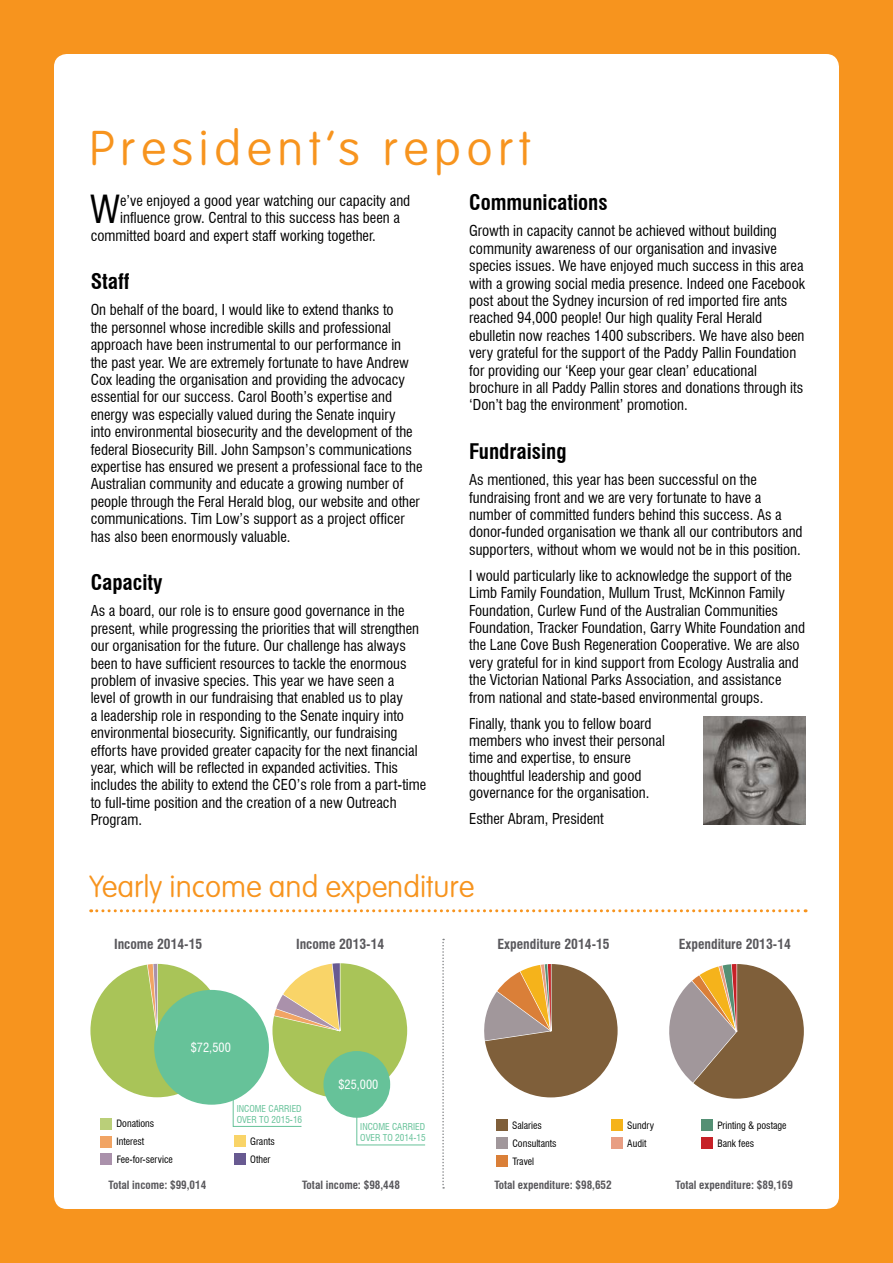
<style>
.page{position:relative;width:893px;height:1263px;background:#f7941e}
.page>*{position:absolute;margin:0;border:0;box-sizing:border-box;transform-origin:0 0}
.t1{font:100 48px "VAG Rounded";letter-spacing:.12em;color:#f7941e}
.t2{font:condensed 37.8px "Swiss 721 BT";color:#000}
.t3{font:100 30px "VAG Rounded";color:#f7941e}
.t4{font:700 condensed 21px "Swiss 721 BT";color:#000}
.t5{font:condensed 14.7px/17.4px "Swiss 721 BT";color:#000}
.t6{font:700 condensed 13.65px "Swiss 721 BT";color:#59585c}
.t7{font:condensed 12.3px "Swiss 721 BT";color:#fff}
.t8{font:700 condensed 11.1px "Swiss 721 BT";color:#59585c}
.t9{font:condensed 9.9px/17.2px "Swiss 721 BT";color:#010101}
.t10{font:condensed 9.3px/11.1px "Swiss 721 BT";color:#66c299}
</style>
<div class="page">
<div style="left:54px;top:54px;width:785px;height:1155px;background:#fff;border-radius:13px"></div>
<img style="left:703px;top:717px;width:102px;height:108px">
<svg style="left:91px;top:909px;width:715px;height:3px"></svg>
<svg style="left:90px;top:963px;width:132px;height:135px"></svg>
<svg style="left:484px;top:964px;width:134px;height:134px"></svg>
<div style="left:101px;top:1118px;width:11px;height:11px;background:#bacf79"></div>
<div style="left:101px;top:1136px;width:11px;height:11px;background:#f1a464"></div>
<div style="left:101px;top:1153px;width:11px;height:11px;background:#aa91ab"></div>
<div style="left:234px;top:1135px;width:11px;height:11px;background:#f9d468"></div>
<div style="left:234px;top:1153px;width:11px;height:11px;background:#685a91"></div>
<div style="left:496px;top:1119px;width:11px;height:11px;background:#7f5f3a"></div>
<div style="left:611px;top:1119px;width:11px;height:11px;background:#f5b31b"></div>
<div style="left:496px;top:1155px;width:11px;height:11px;background:#da7f38"></div>
<div style="left:701px;top:1137px;width:11px;height:11px;background:#c62127"></div>
<div style="left:496px;top:1137px;width:11px;height:11px;background:#a1979b"></div>
<div style="left:611px;top:1137px;width:11px;height:11px;background:#e89e83"></div>
<div style="left:701px;top:1119px;width:11px;height:11px;background:#549074"></div>
<svg style="left:669px;top:964px;width:135px;height:135px"></svg>
<div style="left:154px;top:990px;width:115px;height:115px;background:#66c299;border-radius:50%"></div>
<svg style="left:233px;top:963px;width:192px;height:182px"></svg>
<svg style="left:442px;top:939px;width:2px;height:249px"></svg>
<h1 class="t1" style="left:90px;top:121px;width:443px">President’s report</h1>
<h2 class="t2" style="left:90px;top:187px;width:31px">W</h2>
<p class="t5" style="left:120px;top:192px;width:292px">e’ve enjoyed a good year watching our capacity and</p>
<h3 class="t4" style="left:469px;top:190px;width:140px">Communications</h3>
<p class="t5" style="left:469px;top:222px;width:337px">Growth in capacity cannot be achieved without building community awareness of our organisation and invasive species issues. We have enjoyed much success in this area with a growing social media presence. Indeed one Facebook post about the Sydney incursion of red imported fire ants reached 94,000 people! Our high quality Feral Herald ebulletin now reaches 1400 subscribers. We have also been very grateful for the support of the Paddy Pallin Foundation for providing our ‘Keep your gear clean’ educational brochure in all Paddy Pallin stores and donations through its ‘Don’t bag the environment’ promotion.</p>
<h3 class="t4" style="left:469px;top:439px;width:99px">Fundraising</h3>
<p class="t5" style="left:469px;top:471px;width:335px">As mentioned, this year has been successful on the fundraising front and we are very fortunate to have a number of committed funders behind this success. As a donor-funded organisation we thank all our contributors and supporters, without whom we would not be in this position.</p>
<p class="t5" style="left:469px;top:567px;width:337px">I would particularly like to acknowledge the support of the Limb Family Foundation, Mullum Trust, McKinnon Family Foundation, Curlew Fund of the Australian Communities Foundation, Tracker Foundation, Garry White Foundation and the Lane Cove Bush Regeneration Cooperative. We are also very grateful for in kind support from Ecology Australia and the Victorian National Parks Association, and assistance from national and state-based environmental groups.</p>
<p class="t5" style="left:469px;top:714px;width:197px">Finally, thank you to fellow board members who invest their personal time and expertise, to ensure thoughtful leadership and good governance for the organisation.</p>
<p class="t5" style="left:469px;top:810px;width:136px">Esther Abram, President</p>
<p class="t5" style="left:120px;top:209px;width:281px">influence grow. Central to this success has been a</p>
<p class="t5" style="left:91px;top:226px;width:286px">committed board and expert staff working together.</p>
<h3 class="t4" style="left:91px;top:269px;width:40px">Staff</h3>
<p class="t5" style="left:91px;top:301px;width:333px">On behalf of the board, I would like to extend thanks to<br>the personnel whose incredible skills and professional approach have been instrumental to our performance in<br>the past year. We are extremely fortunate to have Andrew Cox leading the organisation and providing the advocacy essential for our success. Carol Booth’s expertise and energy was especially valued during the Senate inquiry<br>into environmental biosecurity and the development of the federal Biosecurity Bill. John Sampson’s communications expertise has ensured we present a professional face to the Australian community and educate a growing number of people through the Feral Herald blog, our website and other communications. Tim Low’s support as a project officer has also been enormously valuable.</p>
<h3 class="t4" style="left:91px;top:570px;width:73px">Capacity</h3>
<p class="t5" style="left:91px;top:602px;width:337px">As a board, our role is to ensure good governance in the present, while progressing the priorities that will strengthen our organisation for the future. Our challenge has always been to have sufficient resources to tackle the enormous problem of invasive species. This year we have seen a<br>level of growth in our fundraising that enabled us to play<br>a leadership role in responding to the Senate inquiry into environmental biosecurity. Significantly, our fundraising efforts have provided greater capacity for the next financial year, which will be reflected in expanded activities. This includes the ability to extend the CEO’s role from a part-time to full-time position and the creation of a new Outreach Program.</p>
<h3 class="t3" style="left:90px;top:869px;width:386px">Yearly income and expenditure</h3>
<p class="t6" style="left:114px;top:935px;width:90px">Income 2014-15</p>
<p class="t6" style="left:296px;top:935px;width:90px">Income 2013-14</p>
<p class="t6" style="left:497px;top:935px;width:114px">Expenditure 2014-15</p>
<p class="t6" style="left:679px;top:935px;width:114px">Expenditure 2013-14</p>
<p class="t9" style="left:117px;top:1115px;width:39px">Donations</p>
<p class="t7" style="left:191px;top:1040px;width:42px">$72,500</p>
<p class="t10" style="left:237px;top:1102px;width:67px">INCOME CARRIED<br>OVER TO 2015-16</p>
<p class="t9" style="left:117px;top:1133px;width:58px">Interest<br>Fee-for-service</p>
<p class="t9" style="left:250px;top:1132px;width:26px;line-height:17.9px">Grants<br>Other</p>
<p class="t7" style="left:338px;top:1077px;width:42px">$25,000</p>
<p class="t10" style="left:360px;top:1121px;width:67px">INCOME CARRIED<br>OVER TO 2014-15</p>
<p class="t9" style="left:512px;top:1116px;width:31px">Salaries</p>
<p class="t9" style="left:627px;top:1116px;width:28px">Sundry</p>
<p class="t9" style="left:512px;top:1152px;width:23px">Travel</p>
<p class="t9" style="left:717px;top:1116px;width:71px">Printing &amp; postage</p>
<p class="t9" style="left:512px;top:1134px;width:46px">Consultants</p>
<p class="t9" style="left:627px;top:1134px;width:21px">Audit</p>
<p class="t9" style="left:717px;top:1134px;width:38px">Bank fees</p>
<p class="t8" style="left:109px;top:1179px;width:99px">Total income: $99,014</p>
<p class="t8" style="left:302px;top:1179px;width:99px">Total income: $98,448</p>
<p class="t8" style="left:494px;top:1179px;width:119px">Total expenditure: $98,652</p>
<p class="t8" style="left:676px;top:1179px;width:119px">Total expenditure: $89,169</p>
</div>
